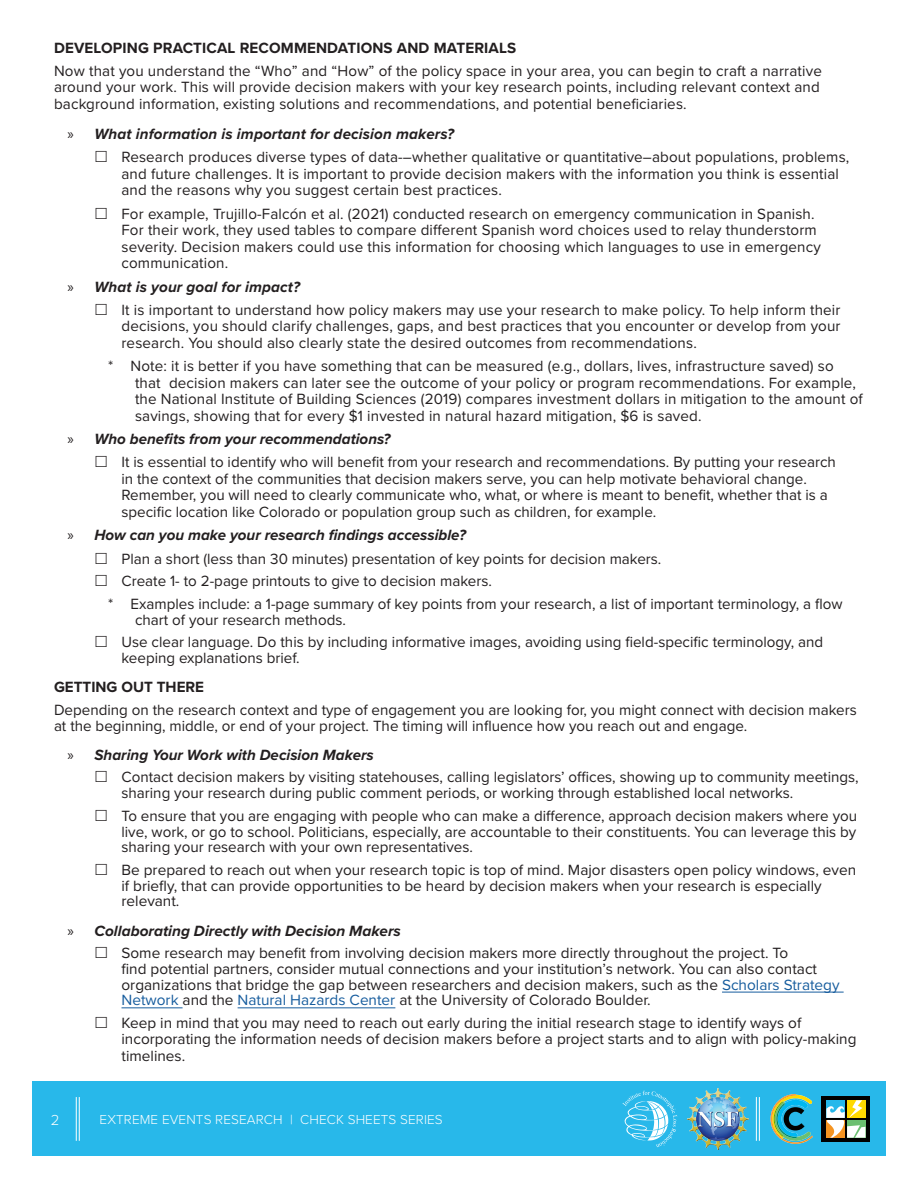
<style>
.page{position:relative;width:918px;height:1188px;background:#fff}
.page>*{position:absolute;margin:0;border:0;box-sizing:border-box;transform-origin:0 0}
.t1{font:15.3px/16.5px "Proxima Nova";color:#231f20}
.t2{font:italic 700 15.3px "Proxima Nova";color:#231f20}
.t3{font:700 15.3px "Proxima Nova";letter-spacing:.01em;color:#231f20}
.t4{font:300 15px "Proxima Nova";color:#fff}
.t5{font:300 13.5px "Proxima Nova";letter-spacing:.01em;color:#fff}
.s1{font-family:"Myriad Pro";font-weight:400;font-style:normal}
.s2{color:#175d9e}
</style>
<div class="page">
<div style="left:32px;top:1082px;width:854px;height:74px;background:#28b8ea"></div>
<hr style="left:759px;top:1097px;width:1px;height:44px;background:#fff">
<hr style="left:756px;top:1097px;width:1px;height:44px;background:#fff">
<svg style="left:622px;top:1091px;width:55px;height:56px"></svg>
<img style="left:687px;top:1088px;width:62px;height:62px">
<hr style="left:79px;top:1097px;width:1px;height:44px;background:#fff">
<hr style="left:76px;top:1097px;width:1px;height:44px;background:#fff">
<svg style="left:771px;top:1094px;width:42px;height:50px"></svg>
<div style="left:822px;top:1096px;width:48px;height:46px;background:#000"></div>
<svg style="left:826px;top:1100px;width:39px;height:38px"></svg>
<hr style="left:722px;top:992px;width:122px;height:1px;background:#175d9e">
<hr style="left:122px;top:1007px;width:61px;height:1px;background:#175d9e">
<hr style="left:238px;top:1007px;width:157px;height:1px;background:#175d9e">
<p class="t3" style="left:54px;top:36px;width:464px">DEVELOPING PRACTICAL RECOMMENDATIONS AND MATERIALS</p>
<p class="t1" style="left:54px;top:62px;width:769px">Now that you understand the “Who” and “How” of the policy space in your area, you can begin to craft a narrative around your work. This will provide decision makers with your key research points, including relevant context and background information, existing solutions and recommendations, and potential beneficiaries.</p>
<p class="t2" style="left:68px;top:122px;width:388px"><span class="s1">»</span> What information is important for decision makers?</p>
<p class="t1" style="left:122px;top:148px;width:729px">Research produces diverse types of data-–whether qualitative or quantitative–about populations, problems, and future challenges. It is important to provide decision makers with the information you think is essential and the reasons why you suggest certain best practices.</p>
<p class="t1" style="left:122px;top:205px;width:701px">For example, Trujillo-Falcón et al. (2021) conducted research on emergency communication in Spanish.<br>For their work, they used tables to compare different Spanish word choices used to relay thunderstorm severity. Decision makers could use this information for choosing which languages to use in emergency communication.</p>
<p class="t2" style="left:68px;top:275px;width:234px"><span class="s1">»</span> What is your goal for impact?</p>
<p class="t1" style="left:122px;top:301px;width:721px;text-align:justify">It is important to understand how policy makers may use your research to make policy. To help inform their decisions, you should clarify challenges, gaps, and best practices that you encounter or develop from your research. You should also clearly state the desired outcomes from recommendations.</p>
<p class="t1" style="left:135px;top:357px;width:729px;text-indent:-27px">* Note: it is better if you have something that can be measured (e.g., dollars, lives, infrastructure saved) so that decision makers can later see the outcome of your policy or program recommendations. For example, the National Institute of Building Sciences (2019) compares investment dollars in mitigation to the amount of savings, showing that for every $1 invested in natural hazard mitigation, $6 is saved.</p>
<p class="t2" style="left:68px;top:428px;width:325px"><span class="s1">»</span> Who benefits from your recommendations?</p>
<p class="t1" style="left:122px;top:453px;width:716px">It is essential to identify who will benefit from your research and recommendations. By putting your research in the context of the communities that decision makers serve, you can help motivate behavioral change.<br>Remember, you will need to clearly communicate who, what, or where is meant to benefit, whether that is a specific location like Colorado or population group such as children, for example.</p>
<p class="t2" style="left:68px;top:524px;width:400px"><span class="s1">»</span> How can you make your research findings accessible?</p>
<p class="t1" style="left:122px;top:550px;width:541px">Plan a short (less than 30 minutes) presentation of key points for decision makers.</p>
<p class="t1" style="left:122px;top:572px;width:372px">Create 1- to 2-page printouts to give to decision makers.</p>
<p class="t1" style="left:135px;top:595px;width:709px;line-height:15.8px;text-indent:-27px">* Examples include: a 1-page summary of key points from your research, a list of important terminology, a flow chart of your research methods.</p>
<p class="t1" style="left:122px;top:633px;width:703px;line-height:15.8px">Use clear language. Do this by including informative images, avoiding using field-specific terminology, and keeping explanations brief.</p>
<p class="t3" style="left:54px;top:676px;width:152px">GETTING OUT THERE</p>
<p class="t1" style="left:54px;top:701px;width:804px;line-height:15.8px">Depending on the research context and type of engagement you are looking for, you might connect with decision makers at the beginning, middle, or end of your project. The timing will influence how you reach out and engage.</p>
<p class="t2" style="left:68px;top:743px;width:308px"><span class="s1">»</span> Sharing Your Work with Decision Makers</p>
<p class="t1" style="left:122px;top:769px;width:739px;line-height:15.8px">Contact decision makers by visiting statehouses, calling legislators’ offices, showing up to community meetings, sharing your research during public comment periods, or working through established local networks.</p>
<p class="t1" style="left:122px;top:807px;width:737px;line-height:15.8px;text-align:justify">To ensure that you are engaging with people who can make a difference, approach decision makers where you live, work, or go to school. Politicians, especially, are accountable to their constituents. You can leverage this by sharing your research with your own representatives.</p>
<p class="t1" style="left:122px;top:861px;width:736px;line-height:15.8px">Be prepared to reach out when your research topic is top of mind. Major disasters open policy windows, even if briefly, that can provide opportunities to be heard by decision makers when your research is especially relevant.</p>
<p class="t2" style="left:68px;top:919px;width:335px"><span class="s1">»</span> Collaborating Directly with Decision Makers</p>
<p class="t1" style="left:122px;top:945px;width:720px;line-height:15.8px">Some research may benefit from involving decision makers more directly throughout the project. To<br>find potential partners, consider mutual connections and your institution’s network. You can also contact organizations that bridge the gap between researchers and decision makers, such as the <span class="s2">Scholars Strategy Network</span> and the <span class="s2">Natural Hazards Center</span> at the University of Colorado Boulder.</p>
<p class="t1" style="left:122px;top:1014px;width:737px">Keep in mind that you may need to reach out early during the initial research stage to identify ways of incorporating the information needs of decision makers before a project starts and to align with policy-making timelines.</p>
<p class="t4" style="left:51px;top:1109px;width:10px">2</p>
<p class="t5" style="left:100px;top:1110px;width:345px">EXTREME EVENTS RESEARCH | CHECK SHEETS SERIES</p>
</div>
